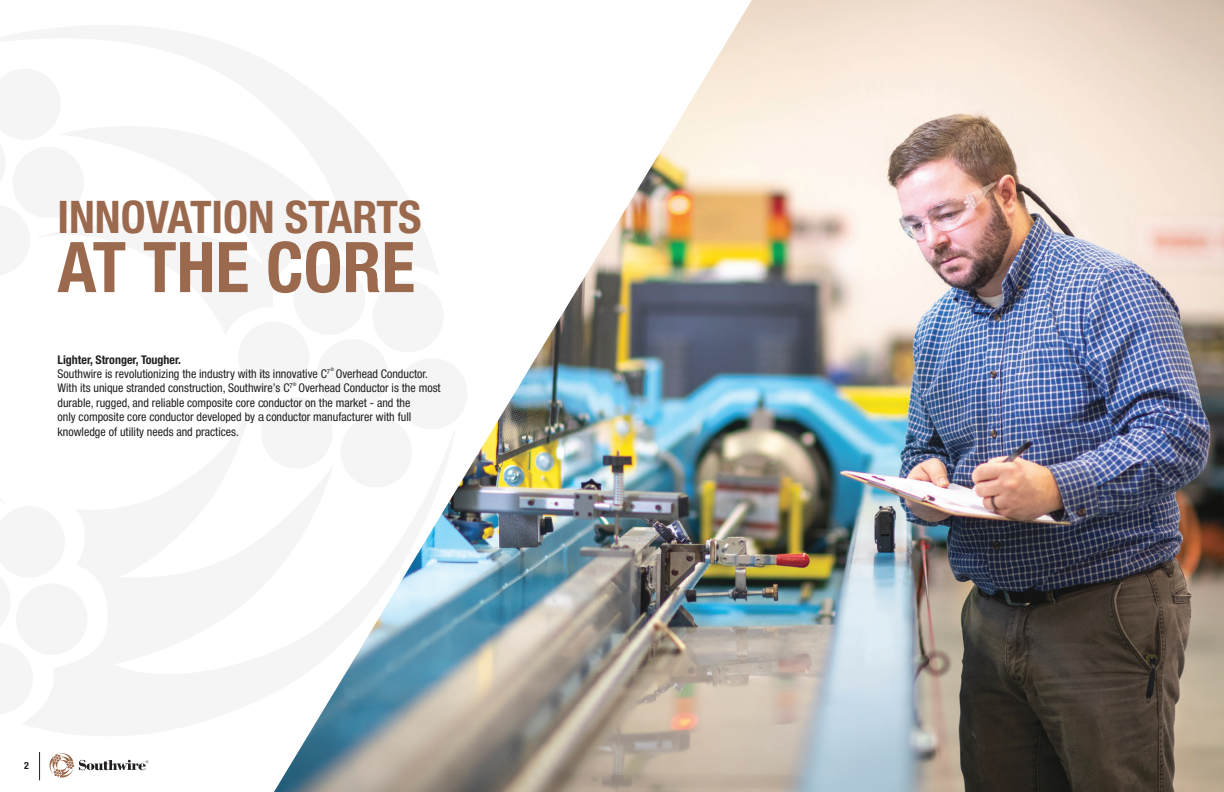
<style>
.page{position:relative;width:1224px;height:792px;background:#fff}
.page>*{position:absolute;margin:0;border:0;box-sizing:border-box;transform-origin:0 0}
.t1{font:700 condensed 70px "Helvetica Neue LT Pro";color:#9b694d}
.t2{font:700 condensed 45px "Helvetica Neue LT Pro";color:#9b694d}
.t3{font:condensed 12px/14.4px "Helvetica Neue LT Pro";color:#231f20}
.t4{font:700 condensed 12px "Helvetica Neue LT Pro";color:#231f20}
.t5{font:700 condensed 10px "Helvetica Neue LT Pro";color:#231f20}
</style>
<div class="page">
<svg style="left:39px;top:752px;width:1px;height:28px"></svg>
<svg style="left:50px;top:753px;width:98px;height:25px"></svg>
<img style="left:274px;top:0;width:950px;height:792px">
<p class="t2" style="left:58px;top:190px;width:366px">INNOVATION STARTS</p>
<p class="t1" style="left:58px;top:225px;width:359px">AT THE CORE</p>
<p class="t4" style="left:58px;top:352px;width:125px">Lighter, Stronger, Tougher.</p>
<p class="t3" style="left:58px;top:366px;width:385px">Southwire is revolutionizing the industry with its innovative C<sup>7</sup><sup>®</sup> Overhead Conductor.<br>With its unique stranded construction, Southwire’s C<sup>7</sup><sup>®</sup> Overhead Conductor is the most durable, rugged, and reliable composite core conductor on the market - and the<br>only composite core conductor developed by a conductor manufacturer with full knowledge of utility needs and practices.</p>
<p class="t5" style="left:24px;top:760px;width:6px">2</p>
</div>
